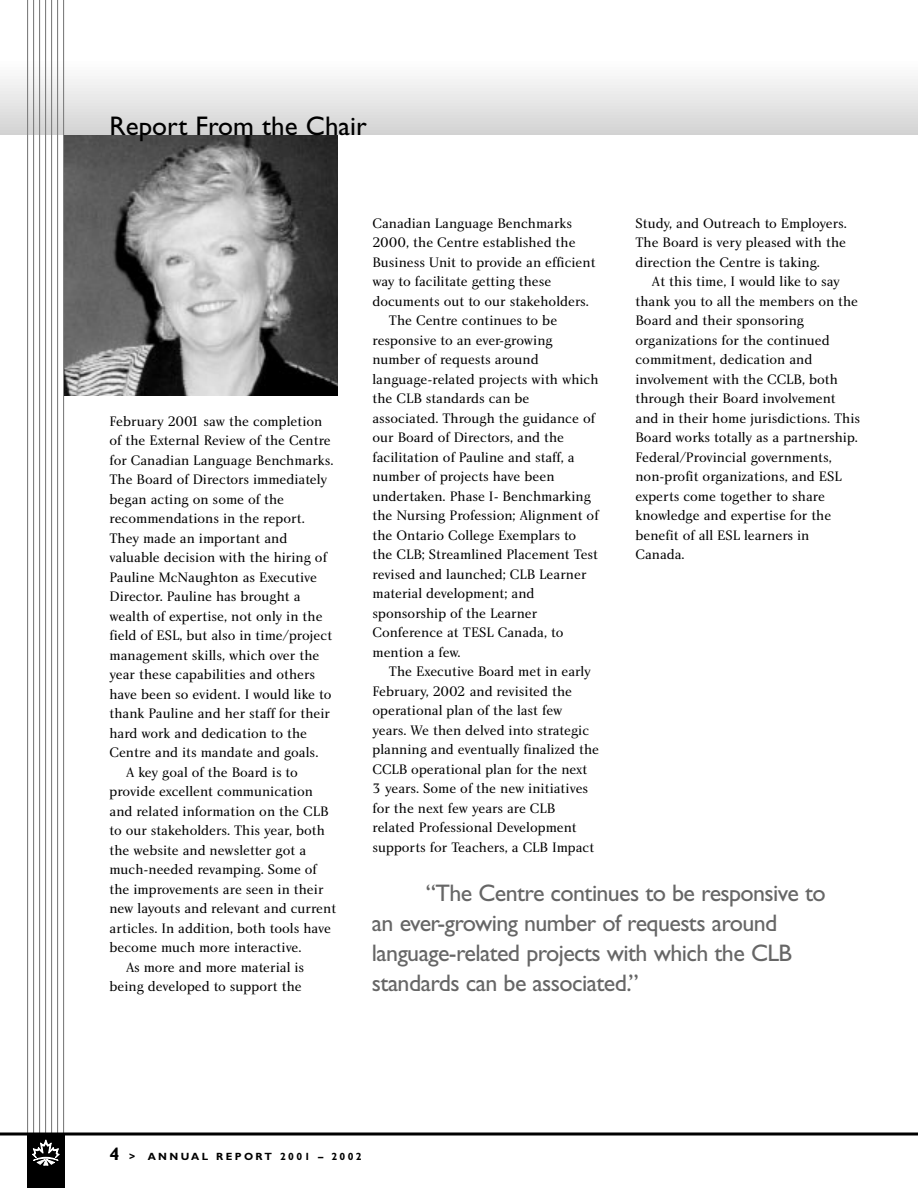
<style>
.page{position:relative;width:918px;height:1188px;background:#fff}
.page>*{position:absolute;margin:0;border:0;box-sizing:border-box;transform-origin:0 0}
.t1{font:27px "Gill Sans";color:#000}
.t2{font:24px/30px "Gill Sans";letter-spacing:-.025em;color:#666}
.t3{font:14.25px/19.5px "Charlotte Book Plain";color:#000;text-align:justify}
.t4{font:700 10.5px "Gill Sans";letter-spacing:.225em;color:#000}
.s1{font-size:18px}
</style>
<div class="page">
<hr style="left:0;top:67px;width:918px;height:3px;background:#fafafa">
<hr style="left:0;top:70px;width:918px;height:3px;background:#f8f8f8">
<hr style="left:0;top:73px;width:918px;height:3px;background:#f7f7f7">
<hr style="left:0;top:76px;width:918px;height:3px;background:#f5f5f5">
<hr style="left:0;top:79px;width:918px;height:3px;background:#f3f3f3">
<hr style="left:0;top:82px;width:918px;height:3px;background:#f2f2f2">
<hr style="left:0;top:85px;width:918px;height:3px;background:#f0f0f0">
<hr style="left:0;top:88px;width:918px;height:3px;background:#eee">
<hr style="left:0;top:91px;width:918px;height:3px;background:#ececec">
<hr style="left:0;top:94px;width:918px;height:3px;background:#eaeaea">
<hr style="left:0;top:97px;width:918px;height:3px;background:#e9e9e9">
<hr style="left:0;top:100px;width:918px;height:3px;background:#e7e7e7">
<hr style="left:0;top:103px;width:918px;height:3px;background:#e5e5e5">
<hr style="left:0;top:106px;width:918px;height:3px;background:#e3e3e3">
<hr style="left:0;top:109px;width:918px;height:3px;background:#e1e1e1">
<hr style="left:0;top:112px;width:918px;height:3px;background:#dfdfdf">
<hr style="left:0;top:115px;width:918px;height:3px;background:#ddd">
<hr style="left:0;top:118px;width:918px;height:3px;background:#dbdbdb">
<hr style="left:0;top:121px;width:918px;height:3px;background:#dadada">
<hr style="left:0;top:124px;width:918px;height:3px;background:#d8d8d8">
<hr style="left:0;top:127px;width:918px;height:3px;background:#d6d6d6">
<hr style="left:0;top:130px;width:918px;height:3px;background:#d4d4d4">
<hr style="left:0;top:133px;width:918px;height:2px;background:#d2d2d2">
<hr style="left:27px;top:0;width:1px;height:1187px;background:#808080">
<hr style="left:33px;top:0;width:1px;height:1187px;background:#808080">
<hr style="left:39px;top:0;width:1px;height:1187px;background:#808080">
<hr style="left:45px;top:0;width:1px;height:1187px;background:#808080">
<hr style="left:51px;top:0;width:1px;height:1187px;background:#808080">
<hr style="left:57px;top:0;width:1px;height:1187px;background:#808080">
<hr style="left:63px;top:0;width:1px;height:1187px;background:#808080">
<svg style="left:0;top:1132px;width:918px;height:4px;background:#3f3f3f"></svg>
<div style="left:27px;top:1134px;width:37px;height:53px;background:#000"></div>
<svg style="left:32px;top:1140px;width:28px;height:26px"></svg>
<img style="left:64px;top:135px;width:274px;height:261px">
<h1 class="t1" style="left:110px;top:116px;width:259px">Report From the Chair</h1>
<p class="t3" style="left:110px;top:413px;width:214px">February 2001 saw the completion</p>
<p class="t3" style="left:110px;top:432px;width:223px">of the External Review of the Centre</p>
<p class="t3" style="left:110px;top:452px;width:226px">for Canadian Language Benchmarks.</p>
<p class="t3" style="left:110px;top:471px;width:219px">The Board of Directors immediately</p>
<p class="t3" style="left:110px;top:491px;width:176px">began acting on some of the</p>
<p class="t3" style="left:110px;top:510px;width:197px">recommendations in the report.</p>
<p class="t3" style="left:110px;top:530px;width:179px">They made an important and</p>
<p class="t3" style="left:110px;top:549px;width:219px">valuable decision with the hiring of</p>
<p class="t3" style="left:110px;top:569px;width:209px">Pauline McNaughton as Executive</p>
<p class="t3" style="left:110px;top:588px;width:193px">Director. Pauline has brought a</p>
<p class="t3" style="left:110px;top:608px;width:215px">wealth of expertise, not only in the</p>
<p class="t3" style="left:110px;top:627px;width:224px">field of ESL, but also in time/project</p>
<p class="t3" style="left:110px;top:647px;width:211px">management skills, which over the</p>
<p class="t3" style="left:110px;top:666px;width:207px">year these capabilities and others</p>
<p class="t3" style="left:110px;top:686px;width:223px">have been so evident. I would like to</p>
<p class="t3" style="left:110px;top:705px;width:222px">thank Pauline and her staff for their</p>
<p class="t3" style="left:110px;top:725px;width:199px">hard work and dedication to the</p>
<p class="t3" style="left:110px;top:744px;width:210px">Centre and its mandate and goals.</p>
<p class="t3" style="left:126px;top:764px;width:173px">A key goal of the Board is to</p>
<p class="t3" style="left:110px;top:783px;width:205px">provide excellent communication</p>
<p class="t3" style="left:110px;top:803px;width:221px">and related information on the CLB</p>
<p class="t3" style="left:110px;top:822px;width:217px">to our stakeholders. This year, both</p>
<p class="t3" style="left:110px;top:842px;width:198px">the website and newsletter got a</p>
<p class="t3" style="left:110px;top:861px;width:209px">much-needed revamping. Some of</p>
<p class="t3" style="left:110px;top:881px;width:216px">the improvements are seen in their</p>
<p class="t3" style="left:110px;top:900px;width:228px">new layouts and relevant and current</p>
<p class="t3" style="left:110px;top:920px;width:223px">articles. In addition, both tools have</p>
<p class="t3" style="left:110px;top:939px;width:194px">become much more interactive.</p>
<p class="t3" style="left:126px;top:959px;width:180px">As more and more material is</p>
<p class="t3" style="left:110px;top:978px;width:194px">being developed to support the</p>
<p class="t3" style="left:372px;top:215px;width:201px">Canadian Language Benchmarks</p>
<p class="t3" style="left:372px;top:234px;width:205px">2000, the Centre established the</p>
<p class="t3" style="left:372px;top:254px;width:225px">Business Unit to provide an efficient</p>
<p class="t3" style="left:372px;top:273px;width:180px">way to facilitate getting these</p>
<p class="t3" style="left:372px;top:293px;width:218px">documents out to our stakeholders.</p>
<p class="t3" style="left:389px;top:312px;width:170px">The Centre continues to be</p>
<p class="t3" style="left:372px;top:332px;width:182px">responsive to an ever-growing</p>
<p class="t3" style="left:372px;top:351px;width:168px">number of requests around</p>
<p class="t3" style="left:372px;top:371px;width:228px">language-related projects with which</p>
<p class="t3" style="left:372px;top:390px;width:159px">the CLB standards can be</p>
<p class="t3" style="left:372px;top:410px;width:224px">associated. Through the guidance of</p>
<p class="t3" style="left:372px;top:429px;width:193px">our Board of Directors, and the</p>
<p class="t3" style="left:372px;top:449px;width:204px">facilitation of Pauline and staff, a</p>
<p class="t3" style="left:372px;top:468px;width:184px">number of projects have been</p>
<p class="t3" style="left:372px;top:488px;width:220px">undertaken. Phase I- Benchmarking</p>
<p class="t3" style="left:372px;top:507px;width:228px">the Nursing Profession; Alignment of</p>
<p class="t3" style="left:372px;top:527px;width:205px">the Ontario College Exemplars to</p>
<p class="t3" style="left:372px;top:546px;width:227px">the CLB; Streamlined Placement Test</p>
<p class="t3" style="left:372px;top:566px;width:216px">revised and launched; CLB Learner</p>
<p class="t3" style="left:372px;top:585px;width:164px">material development; and</p>
<p class="t3" style="left:372px;top:605px;width:166px">sponsorship of the Learner</p>
<p class="t3" style="left:372px;top:624px;width:192px">Conference at TESL Canada, to</p>
<p class="t3" style="left:372px;top:644px;width:90px">mention a few.</p>
<p class="t3" style="left:389px;top:663px;width:203px">The Executive Board met in early</p>
<p class="t3" style="left:372px;top:683px;width:201px">February, 2002 and revisited the</p>
<p class="t3" style="left:372px;top:702px;width:191px">operational plan of the last few</p>
<p class="t3" style="left:372px;top:722px;width:218px">years. We then delved into strategic</p>
<p class="t3" style="left:372px;top:741px;width:228px">planning and eventually finalized the</p>
<p class="t3" style="left:372px;top:761px;width:216px">CCLB operational plan for the next</p>
<p class="t3" style="left:372px;top:780px;width:217px">3 years. Some of the new initiatives</p>
<p class="t3" style="left:372px;top:800px;width:184px">for the next few years are CLB</p>
<p class="t3" style="left:372px;top:819px;width:206px">related Professional Development</p>
<p class="t3" style="left:372px;top:839px;width:223px">supports for Teachers, a CLB Impact</p>
<p class="t3" style="left:635px;top:215px;width:213px">Study, and Outreach to Employers.<br>The Board is very pleased with the direction the Centre is taking.</p>
<p class="t3" style="left:635px;top:273px;width:226px;text-align:left;text-indent:17px">At this time, I would like to say thank you to all the members on the<br>Board and their sponsoring organizations for the continued commitment, dedication and involvement with the CCLB, both through their Board involvement and in their home jurisdictions. This<br>Board works totally as a partnership.<br>Federal/Provincial governments, non-profit organizations, and ESL experts come together to share knowledge and expertise for the benefit of all ESL learners in<br>Canada.</p>
<h2 class="t2" style="left:372px;top:881px;width:455px;text-indent:54px">“The Centre continues to be responsive to an ever-growing number of requests around language-related projects with which the CLB standards can be associated.”</h2>
<p class="t4" style="left:110px;top:1153px;width:254px"><span class="s1">4</span> &gt; ANNUAL REPORT 2001 – 2002</p>
</div>
